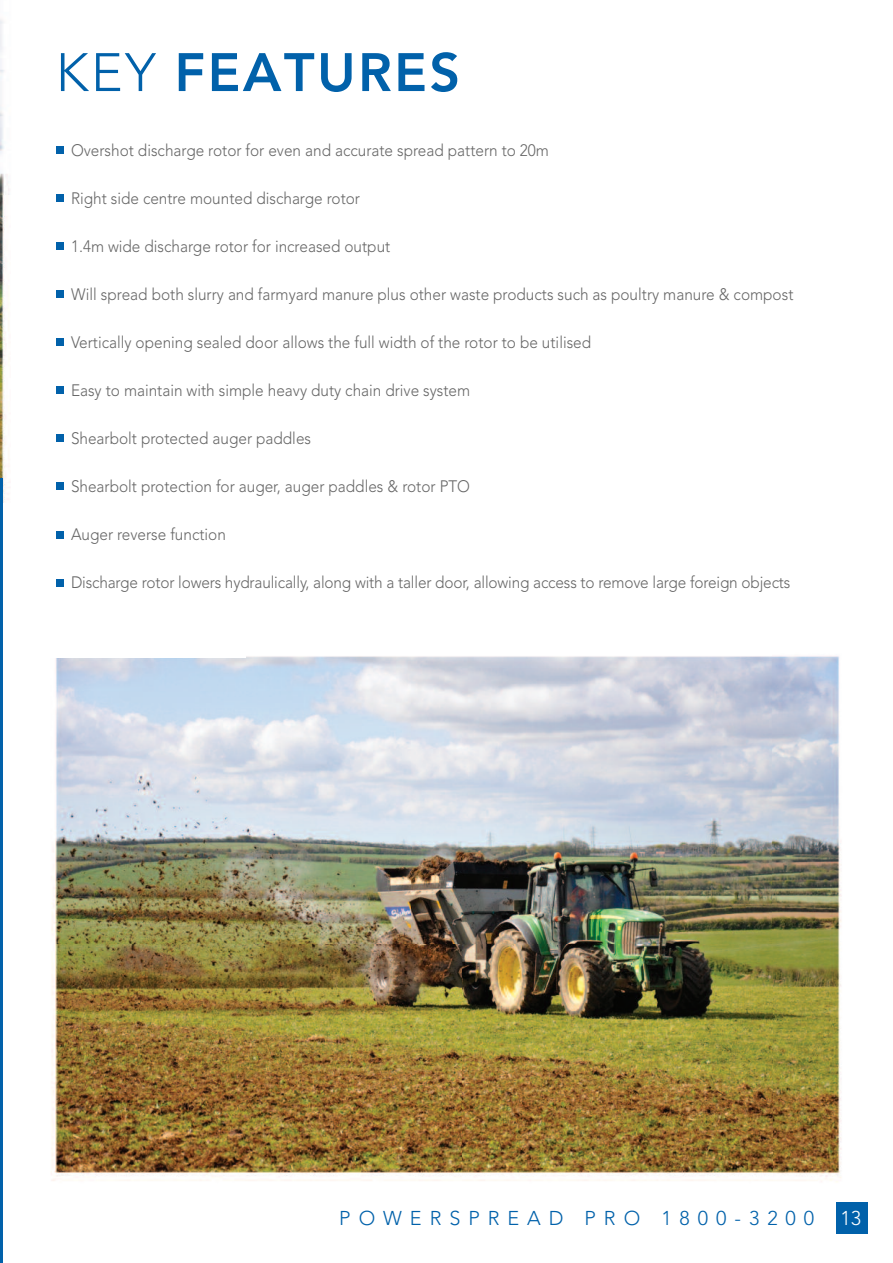
<style>
.page{position:relative;width:893px;height:1263px;background:#fff}
.page>*{position:absolute;margin:0;border:0;box-sizing:border-box;transform-origin:0 0}
.t1{font:800 53.55px "Avenir";letter-spacing:.045em;color:#0161aa}
.t2{font:300 19.8px "Avenir";letter-spacing:.4em;color:#0161aa}
.t3{font:300 19.8px "Avenir";color:#fff}
.t4{font:300 16.5px "Avenir";color:#666;scale:.93 1}
.s1{font-weight:300}
</style>
<div class="page">
<img style="left:0;top:19px;width:9px;height:484px">
<hr style="left:0;top:478px;width:3px;height:785px;background:#0161aa">
<div style="left:56px;top:146px;width:8px;height:8px;background:#0161aa"></div>
<div style="left:56px;top:194px;width:8px;height:8px;background:#0161aa"></div>
<div style="left:56px;top:242px;width:8px;height:8px;background:#0161aa"></div>
<div style="left:56px;top:290px;width:8px;height:8px;background:#0161aa"></div>
<div style="left:56px;top:338px;width:8px;height:8px;background:#0161aa"></div>
<div style="left:56px;top:386px;width:8px;height:8px;background:#0161aa"></div>
<div style="left:56px;top:434px;width:8px;height:8px;background:#0161aa"></div>
<div style="left:56px;top:482px;width:8px;height:8px;background:#0161aa"></div>
<div style="left:56px;top:531px;width:8px;height:7px;background:#0161aa"></div>
<div style="left:56px;top:579px;width:8px;height:8px;background:#0161aa"></div>
<div style="left:836px;top:1202px;width:31px;height:31px;background:#0161aa"></div>
<img style="left:51px;top:656px;width:791px;height:526px">
<img style="left:51px;top:656px;width:194px;height:2px">
<h1 class="t1" style="left:56px;top:31px;width:406px"><span class="s1">KEY</span> FEATURES</h1>
<p class="t4" style="left:71px;top:140px;width:515px">Overshot discharge rotor for even and accurate spread pattern to 20m</p>
<p class="t4" style="left:71px;top:188px;width:312px">Right side centre mounted discharge rotor</p>
<p class="t4" style="left:71px;top:236px;width:345px">1.4m wide discharge rotor for increased output</p>
<p class="t4" style="left:71px;top:284px;width:778px">Will spread both slurry and farmyard manure plus other waste products such as poultry manure &amp; compost</p>
<p class="t4" style="left:71px;top:332px;width:561px">Vertically opening sealed door allows the full width of the rotor to be utilised</p>
<p class="t4" style="left:71px;top:380px;width:431px">Easy to maintain with simple heavy duty chain drive system</p>
<p class="t4" style="left:71px;top:428px;width:260px">Shearbolt protected auger paddles</p>
<p class="t4" style="left:71px;top:476px;width:431px">Shearbolt protection for auger, auger paddles &amp; rotor PTO</p>
<p class="t4" style="left:71px;top:524px;width:168px">Auger reverse function</p>
<p class="t4" style="left:71px;top:572px;width:775px">Discharge rotor lowers hydraulically, along with a taller door, allowing access to remove large foreign objects</p>
<p class="t2" style="left:339px;top:1206px;width:476px">POWERSPREAD PRO 1800-3200</p>
<p class="t3" style="left:840px;top:1206px;width:22px">13</p>
</div>
